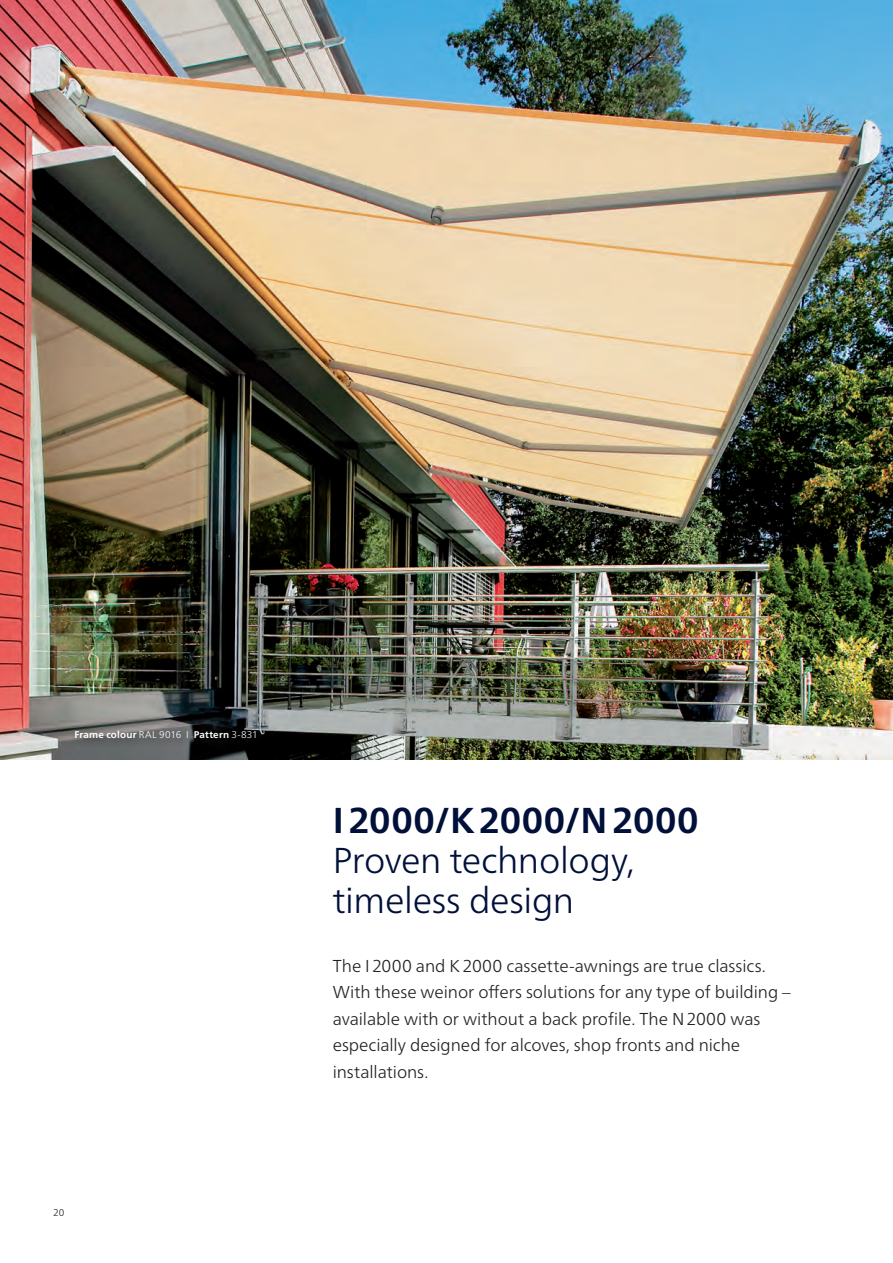
<style>
.page{position:relative;width:893px;height:1263px;background:#fff}
.page>*{position:absolute;margin:0;border:0;box-sizing:border-box;transform-origin:0 0}
._02a_Head_24pt_light{font:300 36px/39.9px "Frutiger Neue LTW1 G";letter-spacing:-.01em;color:#001039}
._03_Einstieg_11_5pt{font:300 17.25px/26.5px "Frutiger Neue LTW1 G";letter-spacing:-.005em;color:#231f20}
._06_Dessin_6_5p_ligh{font:700 9.75px "Frutiger Neue LTW1 G";letter-spacing:.02em;color:#fff}
.t1{font:300 9.75px "Frutiger Neue LTW1 G";color:#231f20}
.s1{font-weight:300}
.s2{font-weight:700}
</style>
<div class="page">
<img style="left:0;top:0;width:893px;height:759px">
<div style="left:70px;top:726px;width:197px;height:23px;background:#231f20;opacity:.75"></div>
<p class="_06_Dessin_6_5p_ligh" style="left:74px;top:729px;width:185px">Frame colour <span class="s1">RAL 9016 I</span> Pattern <span class="s1">3-831</span></p>
<p class="t1" style="left:53px;top:1207px;width:13px">20</p>
<p class="_02a_Head_24pt_light" style="left:333px;top:801px;width:367px"><span class="s2">I2000/K2000/N2000<br></span>Proven technology, timeless design</p>
<p class="_03_Einstieg_11_5pt" style="left:333px;top:952px;width:460px">The I2000 and K2000 cassette-awnings are true classics.<br>With these weinor offers solutions for any type of building – available with or without a back profile. The N2000 was especially designed for alcoves, shop fronts and niche installations.</p>
</div>
